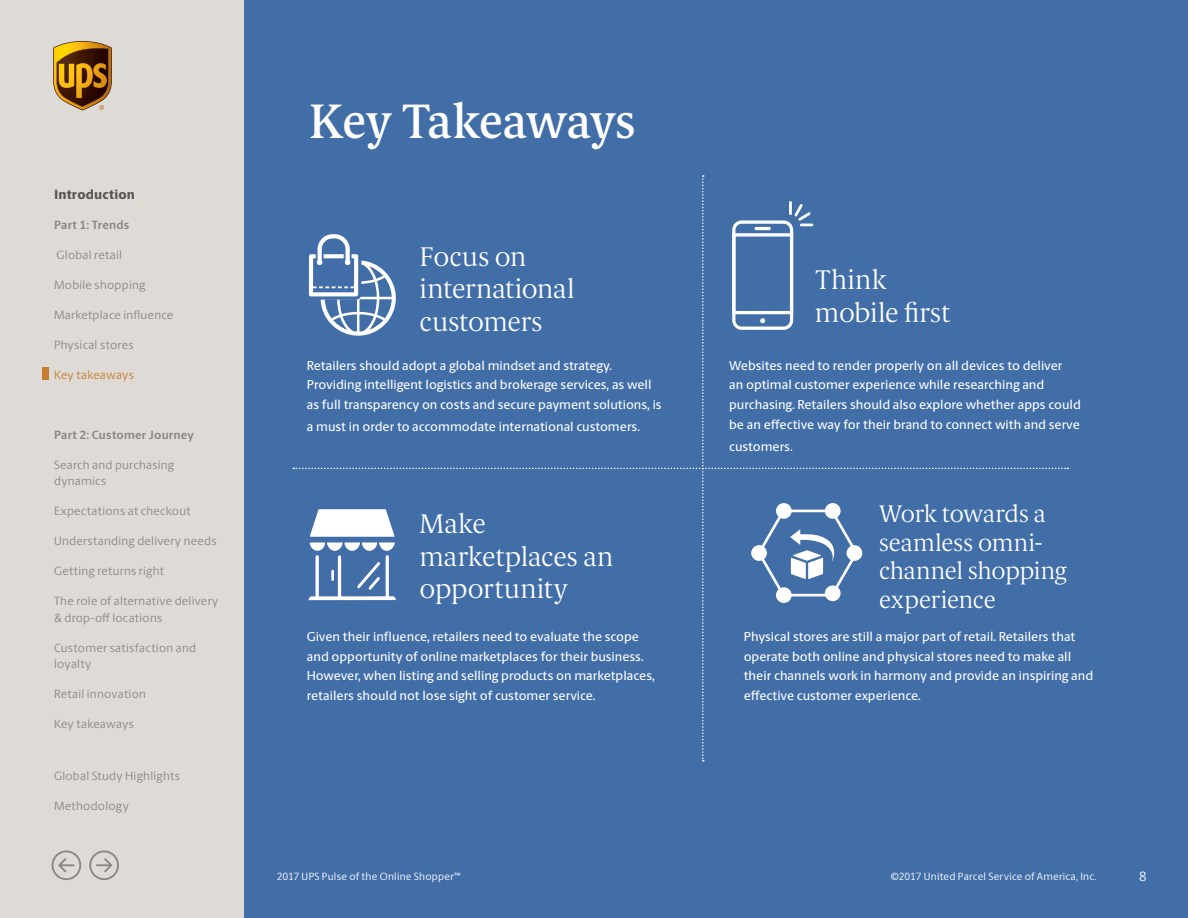
<style>
.page{position:relative;width:1188px;height:918px;background:#fff}
.page>*{position:absolute;margin:0;border:0;box-sizing:border-box;transform-origin:0 0}
.Large_Header{font:500 48.45px "UPS Berlingske Serif Tx";letter-spacing:-.02em;color:#fff}
.Small_Chapter_Header{font:200 27px/32.4px "UPS Berlingske Serif Tx";letter-spacing:-.005em;color:#fff}
.Small_Chapter_Header-2{font:200 24px/28.8px "UPS Berlingske Serif Tx";letter-spacing:-.01em;color:#fff}
.t1{font:800 13.5px "UPS Berlingske Sans";letter-spacing:.01em;color:#595454}
.t2{font:13.5px "UPS Berlingske Sans";color:#fff}
.Body_Copy{font:500 12.9px/19.8px "UPS Berlingske Sans";color:#fff}
.t3{font:12px/16.5px "UPS Berlingske Sans";letter-spacing:.02em;color:#8c8585}
.t4{font:700 12px "UPS Berlingske Sans";letter-spacing:.02em;color:#8c8585}
.t5{font:12px "UPS Berlingske Sans";letter-spacing:.015em;color:#c97c2a}
.t6{font:10.5px "UPS Berlingske Sans";letter-spacing:.025em;color:#fff}
</style>
<div class="page">
<div style="left:243px;top:0;width:945px;height:918px;background:#426ea8"></div>
<div style="left:0;top:0;width:244px;height:918px;background:#dedbd6"></div>
<svg style="left:52px;top:850px;width:29px;height:30px"></svg>
<svg style="left:89px;top:850px;width:30px;height:30px"></svg>
<svg style="left:53px;top:41px;width:59px;height:70px;background:#9a6f29"></svg>
<svg style="left:293px;top:175px;width:775px;height:586px"></svg>
<div style="left:42px;top:367px;width:7px;height:13px;background:#c77d30"></div>
<p class="t1" style="left:54px;top:184px;width:82px">Introduction</p>
<p class="t4" style="left:54px;top:216px;width:77px">Part 1: Trends</p>
<p class="t3" style="left:57px;top:246px;width:67px">Global retail</p>
<p class="t3" style="left:54px;top:276px;width:93px">Mobile shopping</p>
<p class="t3" style="left:54px;top:306px;width:121px">Marketplace influence</p>
<p class="t3" style="left:54px;top:336px;width:81px">Physical stores</p>
<p class="t5" style="left:54px;top:366px;width:81px">Key takeaways</p>
<p class="t4" style="left:54px;top:426px;width:141px">Part 2: Customer Journey</p>
<p class="t3" style="left:54px;top:456px;width:122px">Search and purchasing dynamics</p>
<p class="t3" style="left:54px;top:502px;width:138px">Expectations at checkout</p>
<p class="t3" style="left:54px;top:532px;width:164px">Understanding delivery needs</p>
<p class="t3" style="left:54px;top:562px;width:112px">Getting returns right</p>
<p class="t3" style="left:54px;top:592px;width:166px">The role of alternative delivery</p>
<p class="t3" style="left:54px;top:609px;width:110px">&amp; drop-off locations</p>
<p class="t3" style="left:54px;top:639px;width:144px">Customer satisfaction and loyalty</p>
<p class="t3" style="left:54px;top:685px;width:93px">Retail innovation</p>
<p class="t3" style="left:54px;top:715px;width:81px">Key takeaways</p>
<p class="t3" style="left:54px;top:767px;width:128px">Global Study Highlights</p>
<p class="t3" style="left:54px;top:797px;width:76px">Methodology</p>
<p class="Large_Header" style="left:309px;top:88px;width:328px">Key Takeaways</p>
<p class="Small_Chapter_Header" style="left:420px;top:239px;width:157px">Focus on international customers</p>
<p class="Body_Copy" style="left:307px;top:355px;width:356px">Retailers should adopt a global mindset and strategy.<br>Providing intelligent logistics and brokerage services, as well as full transparency on costs and secure payment solutions, is</p>
<p class="Body_Copy" style="left:307px;top:416px;width:335px">a must in order to accommodate international customers.</p>
<p class="Small_Chapter_Header" style="left:420px;top:507px;width:195px">Make marketplaces an opportunity</p>
<p class="Body_Copy" style="left:307px;top:626px;width:349px">Given their influence, retailers need to evaluate the scope and opportunity of online marketplaces for their business.<br>However, when listing and selling products on marketplaces, retailers should not lose sight of customer service.</p>
<p class="Small_Chapter_Header" style="left:815px;top:263px;width:137px">Think mobile first</p>
<p class="Body_Copy" style="left:729px;top:355px;width:353px">Websites need to render properly on all devices to deliver<br>an optimal customer experience while researching and purchasing. Retailers should also explore whether apps could be an effective way for their brand to connect with and serve</p>
<p class="Body_Copy" style="left:729px;top:436px;width:65px">customers.</p>
<p class="Small_Chapter_Header-2" style="left:879px;top:498px;width:189px">Work towards a seamless omni&shy;channel shopping experience</p>
<p class="Body_Copy" style="left:744px;top:626px;width:351px">Physical stores are still a major part of retail. Retailers that operate both online and physical stores need to make all their channels work in harmony and provide an inspiring and effective customer experience.</p>
<p class="t6" style="left:277px;top:870px;width:186px">2017 UPS Pulse of the Online Shopper™</p>
<p class="t6" style="left:891px;top:869px;width:207px">©2017 United Parcel Service of America, Inc.</p>
<p class="t2" style="left:1139px;top:866px;width:9px">8</p>
</div>
